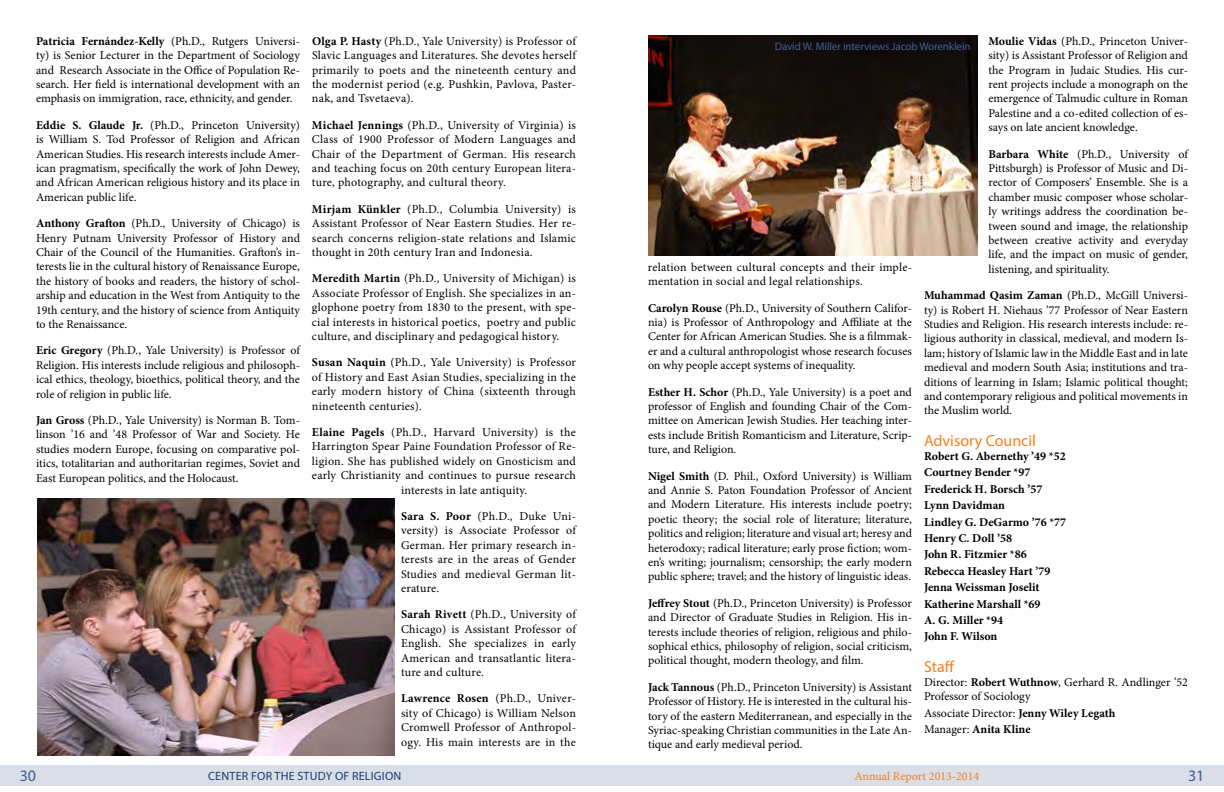
<style>
.page{position:relative;width:1224px;height:792px;background:#fff}
.page>*{position:absolute;margin:0;border:0;box-sizing:border-box;transform-origin:0 0}
.Headline1{font:16px "Myriad Pro";color:#f57f20}
.t1{font:16px "Myriad Pro";color:#415e96}
.Body{font:12px/14.4px "Minion Pro";letter-spacing:.005em;color:#000;text-align:justify}
.Body_Single_Space{font:700 12px "Minion Pro";color:#000}
.Body_Single_Space-2{font:12px/14.4px "Minion Pro";color:#000}
.Body-2{font:700 12px "Minion Pro";color:#000}
.t2{font:12px "Myriad Pro";letter-spacing:.02em;color:#1d3e72}
.t3{font:12px "Minion Pro";color:#f57f20}
.t4{font:11px "Myriad Pro";letter-spacing:-.01em;color:#415e96}
.s1{font-weight:700}
.s2{font-weight:400}
</style>
<div class="page">
<div style="left:0;top:765px;width:1224px;height:21px;background:#dadee6"></div>
<img style="left:37px;top:498px;width:358px;height:258px">
<img style="left:648px;top:36px;width:329px;height:220px">
<p class="Body" style="left:36px;top:34px;width:266px"><span class="s1">Patricia Fernández-Kelly</span> (Ph.D., Rutgers Universi&shy;ty) is Senior Lecturer in the Department of Sociology and Research Associate in the Office of Population Re&shy;search. Her field is international development with an emphasis on immigration, race, ethnicity, and gender.</p>
<p class="Body" style="left:36px;top:118px;width:266px"><span class="s1">Eddie S. Glaude Jr.</span> (Ph.D., Princeton University) is William S. Tod Professor of Religion and African American Studies. His research interests include Amer&shy;ican pragmatism, specifically the work of John Dewey, and African American religious history and its place in American public life.</p>
<p class="Body" style="left:36px;top:216px;width:266px"><span class="s1">Anthony Grafton</span> (Ph.D., University of Chicago) is Henry Putnam University Professor of History and Chair of the Council of the Humanities. Grafton’s in&shy;terests lie in the cultural history of Renaissance Europe, the history of books and readers, the history of schol&shy;arship and education in the West from Antiquity to the 19th century, and the history of science from Antiquity to the Renaissance.</p>
<p class="Body" style="left:36px;top:343px;width:266px"><span class="s1">Eric Gregory</span> (Ph.D., Yale University) is Professor of Religion. His interests include religious and philosoph&shy;ical ethics, theology, bioethics, political theory, and the role of religion in public life.</p>
<p class="Body" style="left:36px;top:413px;width:266px"><span class="s1">Jan Gross</span> (Ph.D., Yale University) is Norman B. Tom&shy;linson ’16 and ’48 Professor of War and Society. He studies modern Europe, focusing on comparative pol&shy;itics, totalitarian and authoritarian regimes, Soviet and East European politics, and the Holocaust.</p>
<p class="Body" style="left:312px;top:34px;width:266px"><span class="s1">Olga P. Hasty</span> (Ph.D., Yale University) is Professor of Slavic Languages and Literatures. She devotes herself primarily to poets and the nineteenth century and the modernist period (e.g. Pushkin, Pavlova, Paster&shy;nak, and Tsvetaeva).</p>
<p class="Body" style="left:312px;top:118px;width:266px"><span class="s1">Michael Jennings</span> (Ph.D., University of Virginia) is Class of 1900 Professor of Modern Languages and Chair of the Department of German. His research and teaching focus on 20th century European litera&shy;ture, photography, and cultural theory.</p>
<p class="Body" style="left:312px;top:202px;width:265px"><span class="s1">Mirjam Künkler</span> (Ph.D., Columbia University) is Assistant Professor of Near Eastern Studies. Her re&shy;search concerns religion-state relations and Islamic thought in 20th century Iran and Indonesia.</p>
<p class="Body" style="left:312px;top:271px;width:266px"><span class="s1">Meredith Martin</span> (Ph.D., University of Michigan) is Associate Professor of English. She specializes in an&shy;glophone poetry from 1830 to the present, with spe&shy;cial interests in historical poetics, poetry and public culture, and disciplinary and pedagogical history.</p>
<p class="Body" style="left:312px;top:355px;width:266px"><span class="s1">Susan Naquin</span> (Ph.D., Yale University) is Professor of History and East Asian Studies, specializing in the early modern history of China (sixteenth through nineteenth centuries).</p>
<p class="Body" style="left:312px;top:425px;width:265px"><span class="s1">Elaine Pagels</span> (Ph.D., Harvard University) is the</p>
<p class="Body" style="left:312px;top:439px;width:265px">Harrington Spear Paine Foundation Professor of Re-</p>
<p class="Body" style="left:312px;top:454px;width:265px">ligion. She has published widely on Gnosticism and</p>
<p class="Body" style="left:312px;top:468px;width:265px">early Christianity and continues to pursue research</p>
<p class="Body" style="left:401px;top:483px;width:128px">interests in late antiquity.</p>
<p class="Body" style="left:401px;top:509px;width:177px"><span class="s1">Sara S. Poor</span> (Ph.D., Duke Uni&shy;versity) is Associate Professor of German. Her primary research in&shy;terests are in the areas of Gender Studies and medieval German lit&shy;erature.</p>
<p class="Body" style="left:401px;top:607px;width:177px"><span class="s1">Sarah Rivett</span> (Ph.D., University of Chicago) is Assistant Professor of English. She specializes in early American and transatlantic litera&shy;ture and culture.</p>
<p class="Body" style="left:401px;top:691px;width:177px"><span class="s1">Lawrence Rosen</span> (Ph.D., Univer&shy;sity of Chicago) is William Nelson Cromwell Professor of Anthropol&shy;ogy. His main interests are in the</p>
<p class="Body" style="left:988px;top:34px;width:201px"><span class="s1">Moulie Vidas</span> (Ph.D., Princeton Univer&shy;sity) is Assistant Professor of Religion and the Program in Judaic Studies. His cur&shy;rent projects include a monograph on the emergence of Talmudic culture in Roman Palestine and a co-edited collection of es&shy;says on late ancient knowledge.</p>
<p class="Body" style="left:988px;top:147px;width:201px"><span class="s1">Barbara White</span> (Ph.D., University of Pittsburgh) is Professor of Music and Di&shy;rector of Composers’ Ensemble. She is a chamber music composer whose scholar&shy;ly writings address the coordination be&shy;tween sound and image, the relationship between creative activity and everyday life, and the impact on music of gender, listening, and spirituality.</p>
<p class="Body" style="left:924px;top:288px;width:266px"><span class="s1">Muhammad Qasim Zaman</span> (Ph.D., McGill Universi&shy;ty) is Robert H. Niehaus ’77 Professor of Near Eastern Studies and Religion. His research interests include: re&shy;ligious authority in classical, medieval, and modern Is&shy;lam; history of Islamic law in the Middle East and in late medieval and modern South Asia; institutions and tra&shy;ditions of learning in Islam; Islamic political thought; and contemporary religious and political movements in the Muslim world.</p>
<p class="Headline1" style="left:924px;top:430px;width:114px">Advisory Council</p>
<p class="Body_Single_Space" style="left:924px;top:448px;width:143px">Robert G. Abernethy ’49 *52</p>
<p class="Body_Single_Space" style="left:924px;top:464px;width:108px">Courtney Bender *97</p>
<p class="Body_Single_Space" style="left:924px;top:480px;width:120px">Frederick H. Borsch ’57</p>
<p class="Body_Single_Space" style="left:924px;top:497px;width:83px">Lynn Davidman</p>
<p class="Body_Single_Space" style="left:924px;top:513px;width:144px">Lindley G. DeGarmo ’76 *77</p>
<p class="Body_Single_Space" style="left:924px;top:530px;width:90px">Henry C. Doll ’58</p>
<p class="Body_Single_Space" style="left:924px;top:546px;width:104px">John R. Fitzmier *86</p>
<p class="Body_Single_Space" style="left:924px;top:562px;width:128px">Rebecca Heasley Hart ’79</p>
<p class="Body_Single_Space" style="left:924px;top:579px;width:117px">Jenna Weissman Joselit</p>
<p class="Body_Single_Space" style="left:924px;top:595px;width:118px">Katherine Marshall *69</p>
<p class="Body_Single_Space" style="left:924px;top:612px;width:81px">A. G. Miller *94</p>
<p class="Body-2" style="left:924px;top:628px;width:75px">John F. Wilson</p>
<p class="Headline1" style="left:924px;top:656px;width:32px">Staff</p>
<p class="Body_Single_Space-2" style="left:924px;top:675px;width:266px">Director: <span class="s1">Robert Wuthnow</span>, Gerhard R. Andlinger ’52<br>Professor of Sociology</p>
<p class="Body_Single_Space-2" style="left:924px;top:706px;width:193px">Associate Director: <span class="s1">Jenny Wiley Legath</span></p>
<p class="Body-2" style="left:924px;top:721px;width:108px"><span class="s2">Manager:</span> Anita Kline</p>
<p class="t4" style="left:775px;top:40px;width:197px">David W. Miller interviews Jacob Worenklein</p>
<p class="Body" style="left:648px;top:260px;width:265px">relation between cultural concepts and their imple&shy;mentation in social and legal relationships.</p>
<p class="Body" style="left:648px;top:301px;width:266px"><span class="s1">Carolyn Rouse</span> (Ph.D., University of Southern Califor&shy;nia) is Professor of Anthropology and Affiliate at the Center for African American Studies. She is a filmmak&shy;er and a cultural anthropologist whose research focuses on why people accept systems of inequality.</p>
<p class="Body" style="left:648px;top:385px;width:265px"><span class="s1">Esther H. Schor</span> (Ph.D., Yale University) is a poet and professor of English and founding Chair of the Com&shy;mittee on American Jewish Studies. Her teaching inter&shy;ests include British Romanticism and Literature, Scrip&shy;ture, and Religion.</p>
<p class="Body" style="left:648px;top:469px;width:266px"><span class="s1">Nigel Smith</span> (D. Phil., Oxford University) is William and Annie S. Paton Foundation Professor of Ancient and Modern Literature. His interests include poetry; poetic theory; the social role of literature; literature, politics and religion; literature and visual art; heresy and heterodoxy; radical literature; early prose fiction; wom&shy;en’s writing; journalism; censorship; the early modern public sphere; travel; and the history of linguistic ideas.</p>
<p class="Body" style="left:648px;top:596px;width:266px"><span class="s1">Jeffrey Stout</span> (Ph.D., Princeton University) is Professor and Director of Graduate Studies in Religion. His in&shy;terests include theories of religion, religious and philo&shy;sophical ethics, philosophy of religion, social criticism, political thought, modern theology, and film.</p>
<p class="Body" style="left:648px;top:680px;width:266px"><span class="s1">Jack Tannous</span> (Ph.D., Princeton University) is Assistant Professor of History. He is interested in the cultural his&shy;tory of the eastern Mediterranean, and especially in the Syriac-speaking Christian communities in the Late An&shy;tique and early medieval period.</p>
<h1 class="t1" style="left:20px;top:766px;width:18px">30</h1>
<p class="t2" style="left:208px;top:769px;width:195px">CENTER FOR THE STUDY OF RELIGION</p>
<p class="t3" style="left:854px;top:768px;width:126px">Annual Report 2013-2014</p>
<h1 class="t1" style="left:1188px;top:766px;width:18px">31</h1>
</div>
